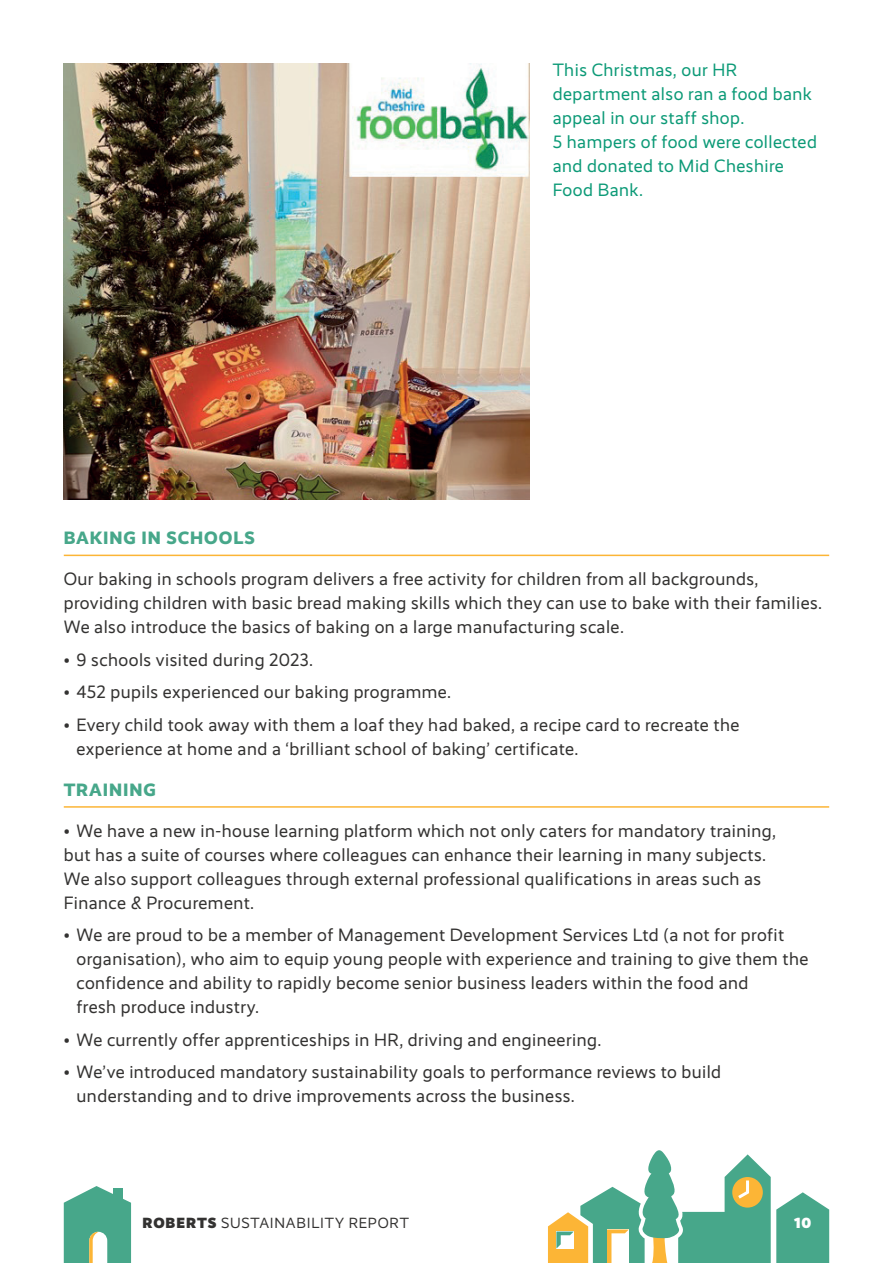
<style>
.page{position:relative;width:893px;height:1263px;background:#fff}
.page>*{position:absolute;margin:0;border:0;box-sizing:border-box;transform-origin:0 0}
.t1{font:18px/24px "Realist";letter-spacing:.025em;color:#333231}
.t2{font:18px/24px "Realist";letter-spacing:.025em;color:#0c9a77}
.t3{font:800 18px "Realist";letter-spacing:.05em;color:#47a78a}
.t4{font:14.85px "Realist";letter-spacing:.05em;color:#333231}
.t5{font:900 14.85px "Realist";color:#fff}
.s1{font-weight:900}
</style>
<div class="page">
<svg style="left:548px;top:1150px;width:281px;height:113px"></svg>
<svg style="left:64px;top:1186px;width:67px;height:77px"></svg>
<hr style="left:64px;top:555px;width:765px;height:1px;background:#fcb536">
<hr style="left:64px;top:806px;width:765px;height:2px;background:#fcb536">
<img style="left:64px;top:64px;width:465px;height:436px">
<p class="t2" style="left:553px;top:58px;width:266px">This Christmas, our HR department also ran a food bank appeal in our staff shop.<br>5 hampers of food were collected and donated to Mid Cheshire<br>Food Bank.</p>
<p class="t3" style="left:64px;top:527px;width:192px">BAKING IN SCHOOLS</p>
<p class="t1" style="left:64px;top:567px;width:760px">Our baking in schools program delivers a free activity for children from all backgrounds, providing children with basic bread making skills which they can use to bake with their families.<br>We also introduce the basics of baking on a large manufacturing scale.</p>
<p class="t1" style="left:64px;top:647px;width:251px">• 9 schools visited during 2023.</p>
<p class="t1" style="left:64px;top:680px;width:389px">• 452 pupils experienced our baking programme.</p>
<p class="t1" style="left:77px;top:712px;width:665px;text-indent:-13px">• Every child took away with them a loaf they had baked, a recipe card to recreate the experience at home and a ‘brilliant school of baking’ certificate.</p>
<p class="t3" style="left:64px;top:779px;width:94px">TRAINING</p>
<p class="t1" style="left:64px;top:818px;width:714px">• We have a new in-house learning platform which not only caters for mandatory training, but has a suite of courses where colleagues can enhance their learning in many subjects.<br>We also support colleagues through external professional qualifications in areas such as Finance &amp; Procurement.</p>
<p class="t1" style="left:77px;top:923px;width:733px;text-indent:-13px">• We are proud to be a member of Management Development Services Ltd (a not for profit organisation), who aim to equip young people with experience and training to give them the confidence and ability to rapidly become senior business leaders within the food and<br>fresh produce industry.</p>
<p class="t1" style="left:64px;top:1027px;width:539px">• We currently offer apprenticeships in HR, driving and engineering.</p>
<p class="t1" style="left:77px;top:1060px;width:646px;text-indent:-13px">• We’ve introduced mandatory sustainability goals to performance reviews to build understanding and to drive improvements across the business.</p>
<p class="t4" style="left:143px;top:1214px;width:268px"><span class="s1">ROBERTS</span> SUSTAINABILITY REPORT</p>
<p class="t5" style="left:794px;top:1214px;width:19px">10</p>
</div>
